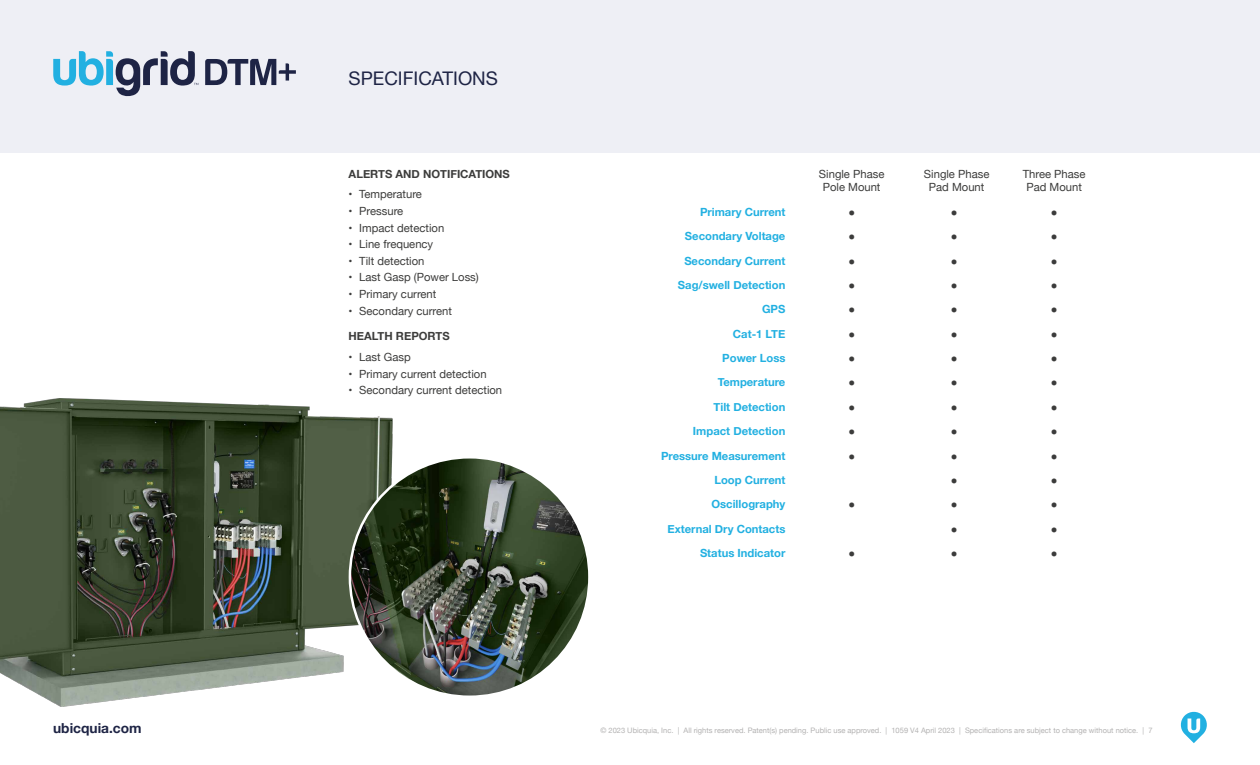
<style>
.page{position:relative;width:1260px;height:765px;background:#fff}
.page>*{position:absolute;margin:0;border:0;box-sizing:border-box;transform-origin:0 0}
.t1{font:700 22.5px "Helvetica Neue";color:#3c3c3b}
.t2{font:18.75px "Helvetica Neue";color:#1e2445}
.t3{font:700 13.75px "Helvetica Neue";color:#1e2445}
.t4{font:11.25px "Helvetica Neue";color:#3c3c3b}
.t5{font:700 11.25px "Helvetica Neue";color:#22b0e1}
.t6{font:700 11.25px "Helvetica Neue";color:#3c3c3b}
.t7{font:7.5px "Helvetica Neue";color:#b3b2b2}
</style>
<div class="page">
<div style="left:0;top:0;width:1260px;height:153px;background:#eeeff5"></div>
<svg style="left:205px;top:59px;width:91px;height:26px"></svg>
<svg style="left:53px;top:51px;width:145px;height:46px"></svg>
<img style="left:0;top:398px;width:393px;height:309px">
<img style="left:350px;top:457px;width:239px;height:240px;border-radius:120px">
<svg style="left:1181px;top:712px;width:26px;height:31px"></svg>
<h2 class="t2" style="left:349px;top:65px;width:151px">SPECIFICATIONS</h2>
<p class="t6" style="left:349px;top:165px;width:163px">ALERTS AND NOTIFICATIONS</p>
<p class="t4" style="left:349px;top:186px;width:75px">• Temperature</p>
<p class="t4" style="left:349px;top:203px;width:56px">• Pressure</p>
<p class="t4" style="left:349px;top:220px;width:97px">• Impact detection</p>
<p class="t4" style="left:349px;top:236px;width:86px">• Line frequency</p>
<p class="t4" style="left:349px;top:253px;width:77px">• Tilt detection</p>
<p class="t4" style="left:349px;top:269px;width:132px">• Last Gasp (Power Loss)</p>
<p class="t4" style="left:349px;top:286px;width:89px">• Primary current</p>
<p class="t4" style="left:349px;top:302px;width:105px">• Secondary current</p>
<p class="t6" style="left:349px;top:327px;width:103px">HEALTH REPORTS</p>
<p class="t4" style="left:349px;top:349px;width:64px">• Last Gasp</p>
<p class="t4" style="left:349px;top:365px;width:139px">• Primary current detection</p>
<p class="t4" style="left:349px;top:382px;width:155px">• Secondary current detection</p>
<p class="t4" style="left:819px;top:165px;width:67px">Single Phase</p>
<p class="t4" style="left:924px;top:165px;width:67px">Single Phase</p>
<p class="t4" style="left:1023px;top:165px;width:64px">Three Phase</p>
<p class="t4" style="left:823px;top:179px;width:59px">Pole Mount</p>
<p class="t4" style="left:929px;top:179px;width:57px">Pad Mount</p>
<p class="t4" style="left:1026px;top:179px;width:57px">Pad Mount</p>
<p class="t5" style="left:700px;top:203px;width:87px">Primary Current</p>
<h1 class="t1" style="left:848px;top:195px;width:9px">•</h1>
<h1 class="t1" style="left:950px;top:195px;width:9px">•</h1>
<h1 class="t1" style="left:1050px;top:195px;width:9px">•</h1>
<p class="t5" style="left:685px;top:227px;width:102px">Secondary Voltage</p>
<h1 class="t1" style="left:848px;top:219px;width:9px">•</h1>
<h1 class="t1" style="left:950px;top:219px;width:9px">•</h1>
<h1 class="t1" style="left:1050px;top:219px;width:9px">•</h1>
<p class="t5" style="left:684px;top:252px;width:103px">Secondary Current</p>
<h1 class="t1" style="left:848px;top:244px;width:9px">•</h1>
<h1 class="t1" style="left:950px;top:244px;width:9px">•</h1>
<h1 class="t1" style="left:1050px;top:244px;width:9px">•</h1>
<p class="t5" style="left:678px;top:276px;width:109px">Sag/swell Detection</p>
<h1 class="t1" style="left:848px;top:268px;width:9px">•</h1>
<h1 class="t1" style="left:950px;top:268px;width:9px">•</h1>
<h1 class="t1" style="left:1050px;top:268px;width:9px">•</h1>
<p class="t5" style="left:762px;top:300px;width:25px">GPS</p>
<h1 class="t1" style="left:848px;top:293px;width:9px">•</h1>
<h1 class="t1" style="left:950px;top:293px;width:9px">•</h1>
<h1 class="t1" style="left:1050px;top:293px;width:9px">•</h1>
<p class="t5" style="left:733px;top:325px;width:54px">Cat-1 LTE</p>
<h1 class="t1" style="left:848px;top:317px;width:9px">•</h1>
<h1 class="t1" style="left:950px;top:317px;width:9px">•</h1>
<h1 class="t1" style="left:1050px;top:317px;width:9px">•</h1>
<p class="t5" style="left:722px;top:349px;width:65px">Power Loss</p>
<h1 class="t1" style="left:848px;top:341px;width:9px">•</h1>
<h1 class="t1" style="left:950px;top:341px;width:9px">•</h1>
<h1 class="t1" style="left:1050px;top:341px;width:9px">•</h1>
<p class="t5" style="left:718px;top:374px;width:69px">Temperature</p>
<h1 class="t1" style="left:848px;top:366px;width:9px">•</h1>
<h1 class="t1" style="left:950px;top:366px;width:9px">•</h1>
<h1 class="t1" style="left:1050px;top:366px;width:9px">•</h1>
<p class="t5" style="left:714px;top:398px;width:73px">Tilt Detection</p>
<h1 class="t1" style="left:848px;top:390px;width:9px">•</h1>
<h1 class="t1" style="left:950px;top:390px;width:9px">•</h1>
<h1 class="t1" style="left:1050px;top:390px;width:9px">•</h1>
<p class="t5" style="left:693px;top:422px;width:94px">Impact Detection</p>
<h1 class="t1" style="left:848px;top:415px;width:9px">•</h1>
<h1 class="t1" style="left:950px;top:415px;width:9px">•</h1>
<h1 class="t1" style="left:1050px;top:415px;width:9px">•</h1>
<p class="t5" style="left:661px;top:447px;width:126px">Pressure Measurement</p>
<h1 class="t1" style="left:848px;top:439px;width:9px">•</h1>
<h1 class="t1" style="left:950px;top:439px;width:9px">•</h1>
<h1 class="t1" style="left:1050px;top:439px;width:9px">•</h1>
<p class="t5" style="left:714px;top:471px;width:73px">Loop Current</p>
<h1 class="t1" style="left:950px;top:463px;width:9px">•</h1>
<h1 class="t1" style="left:1050px;top:463px;width:9px">•</h1>
<p class="t5" style="left:712px;top:495px;width:75px">Oscillography</p>
<h1 class="t1" style="left:848px;top:488px;width:9px">•</h1>
<h1 class="t1" style="left:950px;top:488px;width:9px">•</h1>
<h1 class="t1" style="left:1050px;top:488px;width:9px">•</h1>
<p class="t5" style="left:668px;top:520px;width:119px">External Dry Contacts</p>
<h1 class="t1" style="left:950px;top:512px;width:9px">•</h1>
<h1 class="t1" style="left:1050px;top:512px;width:9px">•</h1>
<p class="t5" style="left:700px;top:544px;width:87px">Status Indicator</p>
<h1 class="t1" style="left:848px;top:536px;width:9px">•</h1>
<h1 class="t1" style="left:950px;top:536px;width:9px">•</h1>
<h1 class="t1" style="left:1050px;top:536px;width:9px">•</h1>
<p class="t3" style="left:53px;top:718px;width:90px">ubicquia.com</p>
<p class="t7" style="left:600px;top:725px;width:554px">© 2023 Ubicquia, Inc. | All rights reserved. Patent(s) pending. Public use approved. | 1059 V4 April 2023 | Specifications are subject to change without notice. | 7</p>
</div>
